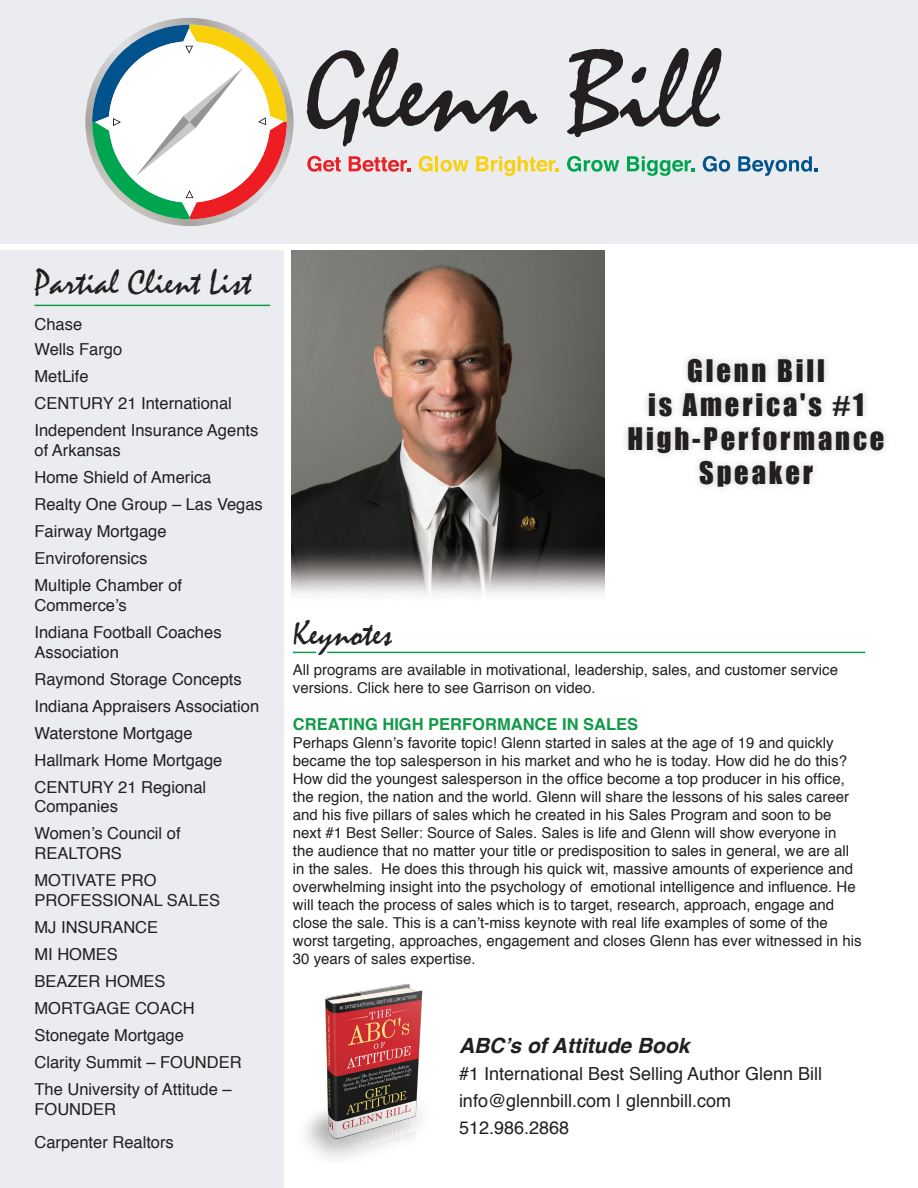
<style>
.page{position:relative;width:918px;height:1188px;background:#fff}
.page>*{position:absolute;margin:0;border:0;box-sizing:border-box;transform-origin:0 0}
.t1{font:36px "Mistral";color:#231f20}
.t2{font:28.5px "Impact";letter-spacing:.1em;color:#231f20}
.t3{font:italic 700 21px "Helvetica";color:#231f20}
.t4{font:18px "Helvetica";color:#231f20}
.t5{font:16.5px/19.8px "Helvetica";color:#231f20}
.t6{font:700 16.5px "Helvetica";color:#129a48}
.t7{font:15px/18px "Helvetica";color:#231f20}
</style>
<div class="page">
<div style="left:621px;top:350px;width:271px;height:145px;background:#231f20;opacity:.2"></div>
<img style="left:292px;top:251px;width:313px;height:343px">
<div style="left:0;top:0;width:918px;height:243px;background:#ebecf0"></div>
<div style="left:0;top:251px;width:284px;height:937px;background:#ebecf0"></div>
<hr style="left:34px;top:305px;width:236px;height:1px;background:#129a48">
<svg style="left:293px;top:652px;width:23px;height:1px"></svg>
<hr style="left:327px;top:652px;width:538px;height:1px;background:#129a48">
<svg style="left:307px;top:48px;width:231px;height:98px"></svg>
<svg style="left:567px;top:48px;width:154px;height:89px"></svg>
<svg style="left:85px;top:18px;width:209px;height:208px"></svg>
<svg style="left:307px;top:156px;width:34px;height:16px"></svg>
<svg style="left:349px;top:156px;width:62px;height:16px"></svg>
<svg style="left:419px;top:156px;width:14px;height:16px"></svg>
<hr style="left:435px;top:156px;width:3px;height:15px;background:#fad00a">
<svg style="left:441px;top:160px;width:28px;height:12px"></svg>
<svg style="left:476px;top:156px;width:83px;height:20px"></svg>
<svg style="left:567px;top:156px;width:52px;height:16px"></svg>
<svg style="left:627px;top:156px;width:68px;height:20px"></svg>
<svg style="left:703px;top:156px;width:27px;height:16px"></svg>
<svg style="left:738px;top:156px;width:80px;height:20px"></svg>
<img style="left:305px;top:983px;width:118px;height:176px">
<p class="t1" style="left:34px;top:262px;width:218px">Partial Client List</p>
<p class="t5" style="left:34px;top:314px;width:49px">Chase</p>
<p class="t5" style="left:34px;top:340px;width:89px">Wells Fargo</p>
<p class="t5" style="left:34px;top:367px;width:56px">MetLife</p>
<p class="t5" style="left:34px;top:394px;width:199px">CENTURY 21 International</p>
<p class="t5" style="left:34px;top:421px;width:225px">Independent Insurance Agents of Arkansas</p>
<p class="t5" style="left:34px;top:468px;width:178px">Home Shield of America</p>
<p class="t5" style="left:34px;top:495px;width:230px">Realty One Group – Las Vegas</p>
<p class="t5" style="left:34px;top:522px;width:134px">Fairway Mortgage</p>
<p class="t5" style="left:34px;top:549px;width:114px">Enviroforensics</p>
<p class="t5" style="left:34px;top:576px;width:149px">Multiple Chamber of</p>
<p class="t5" style="left:34px;top:596px;width:94px">Commerce’s</p>
<p class="t5" style="left:34px;top:623px;width:189px">Indiana Football Coaches</p>
<p class="t5" style="left:34px;top:642px;width:86px">Association</p>
<p class="t5" style="left:34px;top:669px;width:209px">Raymond Storage Concepts</p>
<p class="t5" style="left:34px;top:696px;width:226px">Indiana Appraisers Association</p>
<p class="t5" style="left:34px;top:723px;width:160px">Waterstone Mortgage</p>
<p class="t5" style="left:34px;top:750px;width:189px">Hallmark Home Mortgage</p>
<p class="t5" style="left:34px;top:777px;width:173px">CENTURY 21 Regional</p>
<p class="t5" style="left:34px;top:797px;width:85px">Companies</p>
<p class="t5" style="left:34px;top:824px;width:148px">Women’s Council of</p>
<p class="t5" style="left:34px;top:844px;width:89px">REALTORS</p>
<p class="t5" style="left:34px;top:871px;width:124px">MOTIVATE PRO</p>
<p class="t5" style="left:34px;top:891px;width:187px">PROFESSIONAL SALES</p>
<p class="t5" style="left:34px;top:918px;width:125px">MJ INSURANCE</p>
<p class="t5" style="left:34px;top:945px;width:85px">MI HOMES</p>
<p class="t5" style="left:34px;top:972px;width:133px">BEAZER HOMES</p>
<p class="t5" style="left:34px;top:999px;width:162px">MORTGAGE COACH</p>
<p class="t5" style="left:34px;top:1026px;width:151px">Stonegate Mortgage</p>
<p class="t5" style="left:34px;top:1053px;width:209px">Clarity Summit – FOUNDER</p>
<p class="t5" style="left:34px;top:1080px;width:199px">The University of Attitude –<br>FOUNDER</p>
<p class="t5" style="left:34px;top:1133px;width:141px">Carpenter Realtors</p>
<p class="t2" style="left:687px;top:348px;width:139px">Glenn Bill</p>
<p class="t2" style="left:648px;top:383px;width:218px">is America's #1</p>
<p class="t2" style="left:628px;top:417px;width:258px">High-Performance</p>
<p class="t2" style="left:699px;top:451px;width:115px">Speaker</p>
<p class="t1" style="left:293px;top:613px;width:101px">Keynotes</p>
<p class="t7" style="left:293px;top:661px;width:547px">All programs are available in motivational, leadership, sales, and customer service versions. Click here to see Garrison on video.</p>
<p class="t6" style="left:293px;top:711px;width:347px">CREATING HIGH PERFORMANCE IN SALES</p>
<p class="t7" style="left:293px;top:734px;width:570px">Perhaps Glenn’s favorite topic! Glenn started in sales at the age of 19 and quickly became the top salesperson in his market and who he is today. How did he do this?<br>How did the youngest salesperson in the office become a top producer in his office, the region, the nation and the world. Glenn will share the lessons of his sales career and his five pillars of sales which he created in his Sales Program and soon to be next #1 Best Seller: Source of Sales. Sales is life and Glenn will show everyone in<br>the audience that no matter your title or predisposition to sales in general, we are all in the sales. He does this through his quick wit, massive amounts of experience and overwhelming insight into the psychology of emotional intelligence and influence. He will teach the process of sales which is to target, research, approach, engage and close the sale. This is a can’t-miss keynote with real life examples of some of the worst targeting, approaches, engagement and closes Glenn has ever witnessed in his 30 years of sales expertise.</p>
<p class="t3" style="left:459px;top:1028px;width:232px">ABC’s of Attitude Book</p>
<p class="t4" style="left:459px;top:1060px;width:365px">#1 International Best Selling Author Glenn Bill</p>
<p class="t4" style="left:459px;top:1087px;width:274px">info@glennbill.com | glennbill.com</p>
<p class="t4" style="left:459px;top:1114px;width:112px">512.986.2868</p>
</div>
